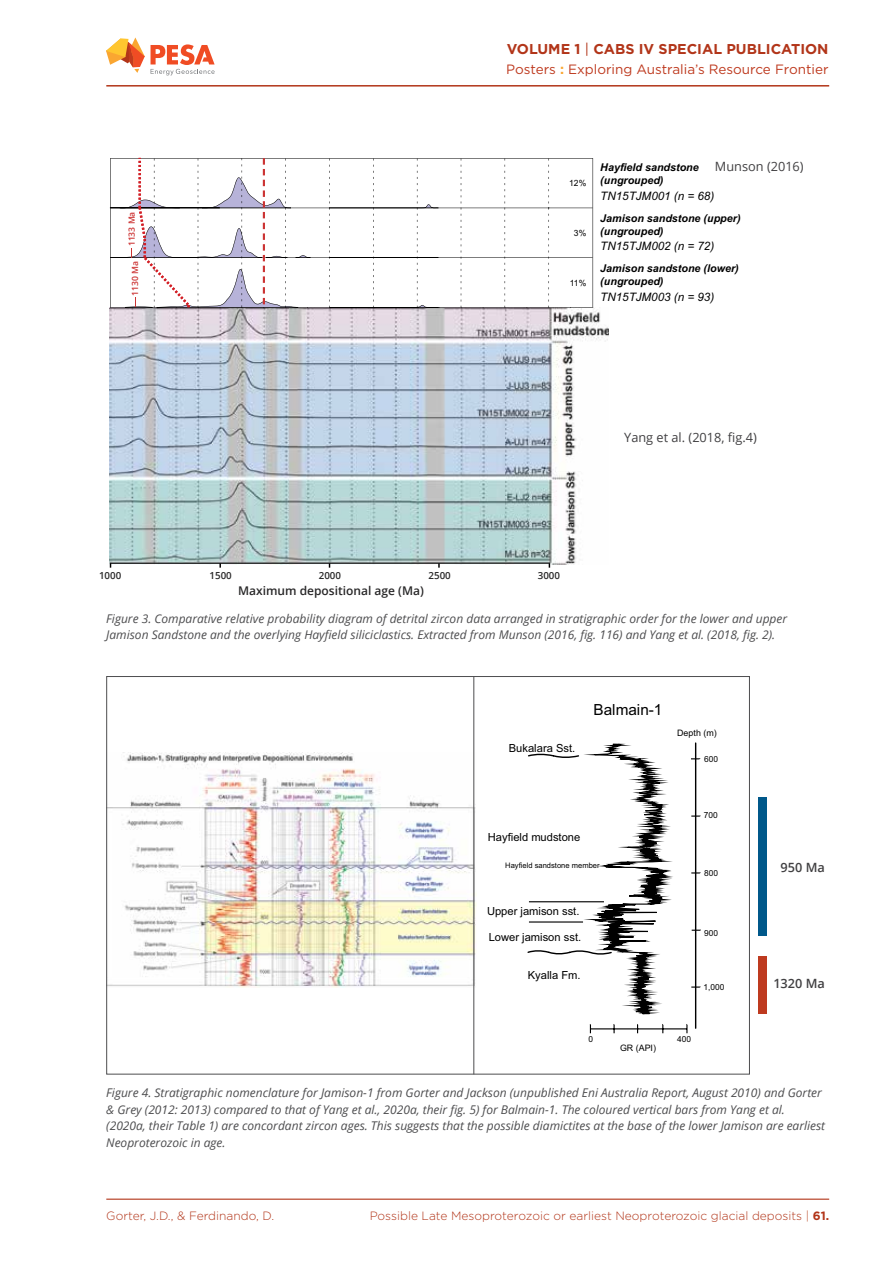
<style>
.page{position:relative;width:893px;height:1263px;background:#fff}
.page>*{position:absolute;margin:0;border:0;box-sizing:border-box;transform-origin:0 0}
.t1{font:15.3px "Arial";color:#000}
.t2{font:700 14.25px "Gotham";color:#b23519}
.t3{font:13.5px "Gotham";color:#be3a1f}
.t4{font:12.75px "Open Sans";color:#414042}
.t5{font:600 12.75px "Open Sans";color:#414042}
.t6{font:italic 12px/16.5px "Open Sans";color:#4d4d4f}
.t7{font:300 12px "Gotham";color:#b23519}
.t8{font:600 12px "Open Sans";color:#292829}
.t9{font:italic 11.7px "Arial";color:#000}
.t10{font:11.1px "Arial";color:#000}
.t11{font:italic 700 10.8px/12.9px "Arial";color:#000}
.t12{font:600 9.75px "Open Sans";color:#292829}
.t13{font:8.85px "Arial";color:#000}
.t14{font:600 8.55px "Open Sans";color:#c33}
.t15{font:8.55px "Arial";color:#000}
.t16{font:8.4px "Arial";color:#000}
.t17{font:7.5px "Arial";color:#000}
.s1{font-weight:400}
.s2{font-weight:700;color:#faa631}
.s3{color:#bd512f}
.s4{font-weight:700}
</style>
<div class="page">
<img style="left:108px;top:752px;width:368px;height:236px">
<svg style="left:527px;top:743px;width:174px;height:291px"></svg>
<div style="left:758px;top:798px;width:8px;height:138px;background:#00588a"></div>
<div style="left:758px;top:956px;width:8px;height:58px;background:#be3a1f"></div>
<hr style="left:473px;top:676px;width:1px;height:398px;background:#4d4d4f">
<img style="left:110px;top:307px;width:499px;height:258px">
<hr style="left:110px;top:562px;width:440px;height:2px;background:#000">
<svg style="left:329px;top:307px;width:111px;height:2px"></svg>
<svg style="left:549px;top:158px;width:44px;height:149px"></svg>
<svg style="left:310px;top:158px;width:239px;height:149px"></svg>
<svg style="left:110px;top:158px;width:200px;height:151px"></svg>
<hr style="left:106px;top:85px;width:723px;height:2px;background:#b23519">
<svg style="left:106px;top:37px;width:109px;height:39px"></svg>
<hr style="left:106px;top:1198px;width:723px;height:2px;background:#b23519">
<p class="t14" style="left:126px;top:246px;width:36px;rotate:-90deg">1133 Ma</p>
<p class="t14" style="left:129px;top:296px;width:36px;rotate:-90deg">1130 Ma</p>
<p class="t2" style="left:507px;top:39px;width:323px">VOLUME 1 <span class="s1">|</span> CABS IV SPECIAL PUBLICATION</p>
<p class="t3" style="left:506px;top:61px;width:324px">Posters <span class="s2">:</span> Exploring Australia’s Resource Frontier</p>
<p class="t15" style="left:569px;top:178px;width:19px">12%</p>
<p class="t15" style="left:574px;top:227px;width:14px">3%</p>
<p class="t15" style="left:570px;top:277px;width:18px">11%</p>
<p class="t4" style="left:715px;top:158px;width:90px">Munson (2016)</p>
<p class="t11" style="left:600px;top:161px;width:100px">Hayfield sandstone (ungrouped)</p>
<p class="t11" style="left:600px;top:212px;width:142px">Jamison sandstone (upper) (ungrouped)</p>
<p class="t11" style="left:600px;top:262px;width:140px">Jamison sandstone (lower) (ungrouped)</p>
<p class="t9" style="left:600px;top:188px;width:116px">TN15TJM001 (n = 68)</p>
<p class="t9" style="left:600px;top:238px;width:116px">TN15TJM002 (n = 72)</p>
<p class="t9" style="left:600px;top:289px;width:116px">TN15TJM003 (n = 93)</p>
<p class="t4" style="left:624px;top:428px;width:134px">Yang et al. (2018, fig.4)</p>
<p class="t12" style="left:99px;top:568px;width:24px">1000</p>
<p class="t12" style="left:210px;top:568px;width:24px">1500</p>
<p class="t12" style="left:319px;top:568px;width:24px">2000</p>
<p class="t12" style="left:429px;top:568px;width:24px">2500</p>
<p class="t12" style="left:538px;top:568px;width:24px">3000</p>
<p class="t8" style="left:238px;top:583px;width:187px">Maximum depositional age (Ma)</p>
<p class="t6" style="left:106px;top:610px;width:682px">Figure 3. Comparative relative probability diagram of detrital zircon data arranged in stratigraphic order for the lower and upper<br>Jamison Sandstone and the overlying Hayfield siliciclastics. Extracted from Munson (2016, fig. 116) and Yang et al. (2018, fig. 2).</p>
<p class="t10" style="left:509px;top:741px;width:68px">Bukalara Sst.</p>
<p class="t1" style="left:594px;top:700px;width:70px">Balmain-1</p>
<p class="t13" style="left:677px;top:727px;width:41px">Depth (m)</p>
<p class="t16" style="left:704px;top:754px;width:15px">600</p>
<p class="t10" style="left:488px;top:829px;width:94px">Hayfield mudstone</p>
<p class="t16" style="left:704px;top:810px;width:15px">700</p>
<p class="t17" style="left:505px;top:860px;width:96px">Hayfield sandstone member</p>
<p class="t5" style="left:781px;top:858px;width:46px">950 Ma</p>
<p class="t16" style="left:704px;top:868px;width:15px">800</p>
<p class="t10" style="left:487px;top:904px;width:94px">Upper jamison sst.</p>
<p class="t10" style="left:489px;top:929px;width:94px">Lower jamison sst.</p>
<p class="t10" style="left:528px;top:968px;width:54px">Kyalla Fm.</p>
<p class="t16" style="left:704px;top:927px;width:15px">900</p>
<p class="t16" style="left:703px;top:982px;width:22px">1,000</p>
<p class="t16" style="left:588px;top:1033px;width:6px">0</p>
<p class="t16" style="left:677px;top:1033px;width:15px">400</p>
<p class="t13" style="left:620px;top:1042px;width:38px">GR (API)</p>
<p class="t5" style="left:773px;top:975px;width:53px">1320 Ma</p>
<p class="t6" style="left:106px;top:1084px;width:720px">Figure 4. Stratigraphic nomenclature for Jamison-1 from Gorter and Jackson (unpublished Eni Australia Report, August 2010) and Gorter &amp; Grey (2012: 2013) compared to that of Yang et al., 2020a, their fig. 5) for Balmain-1. The coloured vertical bars from Yang et al. (2020a, their Table 1) are concordant zircon ages. This suggests that the possible diamictites at the base of the lower Jamison are earliest Neoproterozoic in age.</p>
<p class="t7" style="left:106px;top:1208px;width:169px">Gorter, J.D., &amp; Ferdinando, D.</p>
<p class="t7" style="left:370px;top:1208px;width:461px">Possible Late Mesoproterozoic or earliest Neoproterozoic glacial deposits <span class="s3">|</span> <span class="s4">61.</span></p>
</div>
